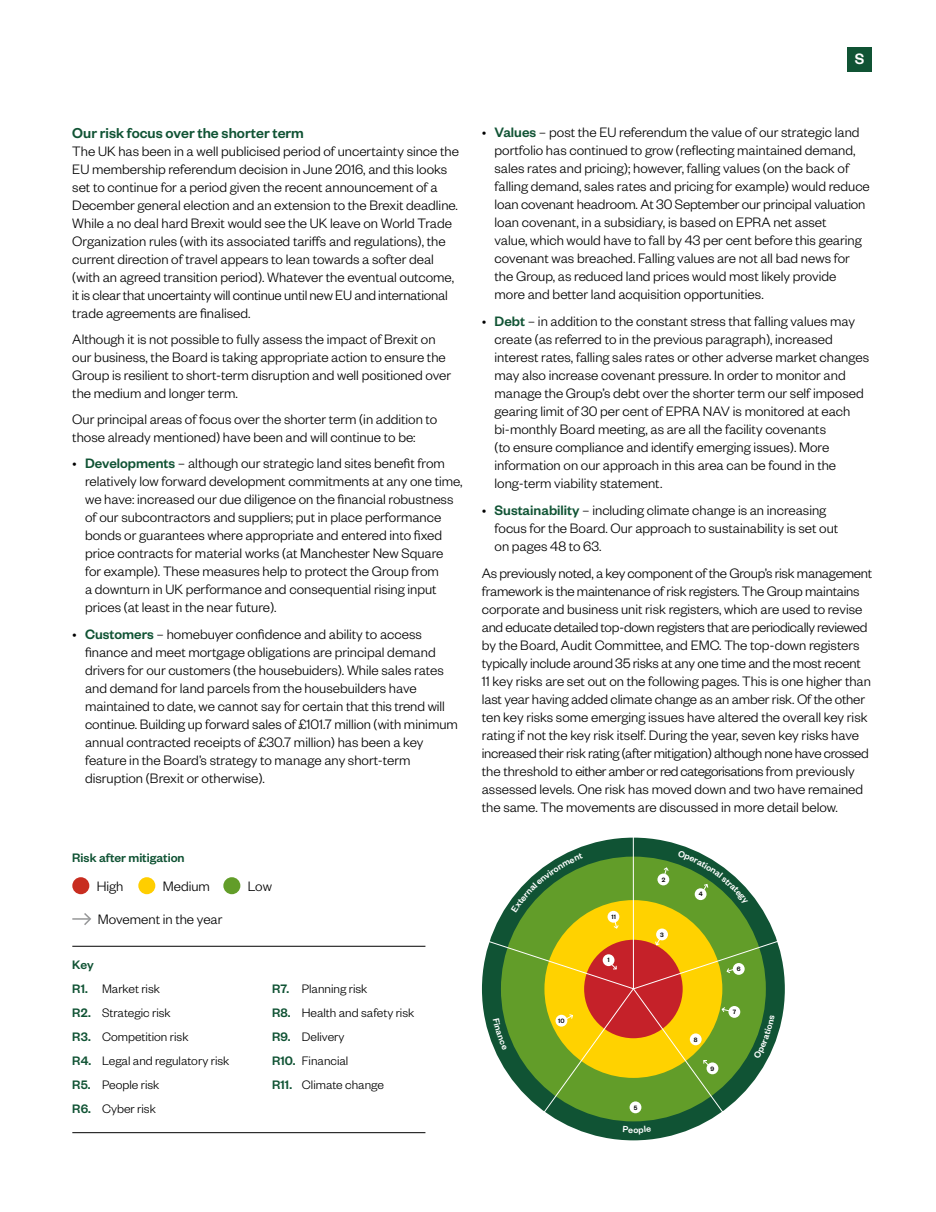
<style>
.page{position:relative;width:936px;height:1212px;background:#fff}
.page>*{position:absolute;margin:0;border:0;box-sizing:border-box;transform-origin:0 0}
.t1{font:500 16.5px "Founders Grotesk";color:#fff}
.t2{font:500 15.75px "Founders Grotesk";color:#105334}
.t3{font:300 15px/18px "Founders Grotesk";color:#000}
.t4{font:300 13.5px/23.9px "Founders Grotesk";color:#000}
.t5{font:500 13.5px "Founders Grotesk";color:#105334}
.t6{font:500 6.9px "Founders Grotesk";color:#000}
.s1{font-weight:500;color:#105334}
</style>
<div class="page">
<div style="left:72px;top:877px;width:17px;height:17px;background:#c82d20;border-radius:50%"></div>
<div style="left:138px;top:877px;width:17px;height:17px;background:#ffce00;border-radius:50%"></div>
<div style="left:223px;top:877px;width:17px;height:17px;background:#629d29;border-radius:50%"></div>
<hr style="left:72px;top:946px;width:353px;height:1px;background:#000">
<hr style="left:72px;top:1132px;width:353px;height:1px;background:#000">
<svg style="left:72px;top:913px;width:19px;height:12px"></svg>
<div style="left:847px;top:47px;width:25px;height:25px;background:#105334"></div>
<div style="left:482px;top:838px;width:302px;height:302px;background:#105334;border-radius:50%"></div>
<div style="left:501px;top:856px;width:264px;height:265px;background:#629d29;border-radius:50%"></div>
<div style="left:544px;top:900px;width:178px;height:178px;background:#ffd200;border-radius:50%"></div>
<hr style="left:633px;top:835px;width:1px;height:154px;background:#fff">
<div style="left:607px;top:911px;width:12px;height:12px;background:#fff;border-radius:50%"></div>
<svg style="left:612px;top:920px;width:7px;height:9px"></svg>
<div style="left:657px;top:873px;width:12px;height:12px;background:#fff;border-radius:50%"></div>
<svg style="left:662px;top:867px;width:7px;height:9px"></svg>
<div style="left:656px;top:928px;width:12px;height:12px;background:#fff;border-radius:50%"></div>
<svg style="left:511px;top:853px;width:72px;height:58px"></svg>
<svg style="left:482px;top:936px;width:303px;height:178px"></svg>
<svg style="left:677px;top:850px;width:71px;height:55px"></svg>
<p class="t1" style="left:854px;top:49px;width:11px">S</p>
<p class="t2" style="left:72px;top:123px;width:233px">Our risk focus over the shorter term</p>
<p class="t3" style="left:72px;top:141px;width:388px">The UK has been in a well publicised period of uncertainty since the EU membership referendum decision in June 2016, and this looks set to continue for a period given the recent announcement of a December general election and an extension to the Brexit deadline.<br>While a no deal hard Brexit would see the UK leave on World Trade Organization rules (with its associated tariffs and regulations), the current direction of travel appears to lean towards a softer deal (with an agreed transition period). Whatever the eventual outcome, it is clear that uncertainty will continue until new EU and international trade agreements are finalised.</p>
<p class="t3" style="left:72px;top:329px;width:380px">Although it is not possible to fully assess the impact of Brexit on our business, the Board is taking appropriate action to ensure the Group is resilient to short-term disruption and well positioned over the medium and longer term.</p>
<p class="t3" style="left:72px;top:409px;width:366px">Our principal areas of focus over the shorter term (in addition to those already mentioned) have been and will continue to be:</p>
<p class="t3" style="left:85px;top:454px;width:379px;text-indent:-13px">• <span class="s1">Developments</span> – although our strategic land sites benefit from relatively low forward development commitments at any one time, we have: increased our due diligence on the financial robustness of our subcontractors and suppliers; put in place performance bonds or guarantees where appropriate and entered into fixed price contracts for material works (at Manchester New Square for example). These measures help to protect the Group from<br>a downturn in UK performance and consequential rising input prices (at least in the near future).</p>
<p class="t3" style="left:85px;top:625px;width:374px;text-indent:-13px">• <span class="s1">Customers</span> – homebuyer confidence and ability to access finance and meet mortgage obligations are principal demand drivers for our customers (the housebuiders). While sales rates and demand for land parcels from the housebuilders have maintained to date, we cannot say for certain that this trend will continue. Building up forward sales of £101.7 million (with minimum annual contracted receipts of £30.7 million) has been a key feature in the Board’s strategy to manage any short-term disruption (Brexit or otherwise).</p>
<p class="t5" style="left:72px;top:849px;width:114px">Risk after mitigation</p>
<p class="t3" style="left:97px;top:876px;width:28px">High</p>
<p class="t3" style="left:98px;top:910px;width:126px">Movement in the year</p>
<p class="t3" style="left:163px;top:876px;width:49px">Medium</p>
<p class="t3" style="left:248px;top:876px;width:26px">Low</p>
<p class="t4" style="left:72px;top:952px;width:158px"><span class="s1">Key<br>R1.</span> Market risk<br><span class="s1">R2.</span> Strategic risk<br><span class="s1">R3.</span> Competition risk<br><span class="s1">R4.</span> Legal and regulatory risk<br><span class="s1">R5.</span> People risk<br><span class="s1">R6.</span> Cyber risk</p>
<p class="t4" style="left:272px;top:976px;width:144px"><span class="s1">R7.</span> Planning risk<br><span class="s1">R8.</span> Health and safety risk<br><span class="s1">R9.</span> Delivery<br><span class="s1">R10.</span> Financial<br><span class="s1">R11.</span> Climate change</p>
<p class="t3" style="left:494px;top:122px;width:377px;text-indent:-13px">• <span class="s1">Values</span> – post the EU referendum the value of our strategic land portfolio has continued to grow (reflecting maintained demand, sales rates and pricing); however, falling values (on the back of falling demand, sales rates and pricing for example) would reduce loan covenant headroom. At 30 September our principal valuation loan covenant, in a subsidiary, is based on EPRA net asset<br>value, which would have to fall by 43 per cent before this gearing covenant was breached. Falling values are not all bad news for the Group, as reduced land prices would most likely provide more and better land acquisition opportunities.</p>
<p class="t3" style="left:494px;top:311px;width:376px;text-indent:-13px">• <span class="s1">Debt</span> – in addition to the constant stress that falling values may create (as referred to in the previous paragraph), increased interest rates, falling sales rates or other adverse market changes may also increase covenant pressure. In order to monitor and manage the Group’s debt over the shorter term our self imposed gearing limit of 30 per cent of EPRA NAV is monitored at each bi-monthly Board meeting, as are all the facility covenants<br>(to ensure compliance and identify emerging issues). More information on our approach in this area can be found in the long-term viability statement.</p>
<p class="t3" style="left:494px;top:500px;width:345px;text-indent:-13px">• <span class="s1">Sustainability</span> – including climate change is an increasing focus for the Board. Our approach to sustainability is set out on pages 48 to 63.</p>
<p class="t3" style="left:482px;top:563px;width:392px">As previously noted, a key component of the Group’s risk management framework is the maintenance of risk registers. The Group maintains corporate and business unit risk registers, which are used to revise and educate detailed top-down registers that are periodically reviewed by the Board, Audit Committee, and EMC. The top-down registers typically include around 35 risks at any one time and the most recent 11 key risks are set out on the following pages. This is one higher than last year having added climate change as an amber risk. Of the other ten key risks some emerging issues have altered the overall key risk rating if not the key risk itself. During the year, seven key risks have increased their risk rating (after mitigation) although none have crossed the threshold to either amber or red categorisations from previously assessed levels. One risk has moved down and two have remained the same. The movements are discussed in more detail below.</p>
<p class="t6" style="left:558px;top:1016px;width:8px">10</p>
<p class="t6" style="left:611px;top:912px;width:6px">11</p>
<p class="t6" style="left:607px;top:956px;width:4px">1</p>
<p class="t6" style="left:661px;top:875px;width:5px">2</p>
<p class="t6" style="left:660px;top:930px;width:5px">3</p>
<p class="t6" style="left:633px;top:1103px;width:5px">5</p>
<p class="t6" style="left:698px;top:890px;width:5px">4</p>
<p class="t6" style="left:693px;top:1035px;width:5px">8</p>
<p class="t6" style="left:710px;top:1064px;width:5px">9</p>
<p class="t6" style="left:736px;top:964px;width:5px">6</p>
<p class="t6" style="left:732px;top:1007px;width:5px">7</p>
</div>
